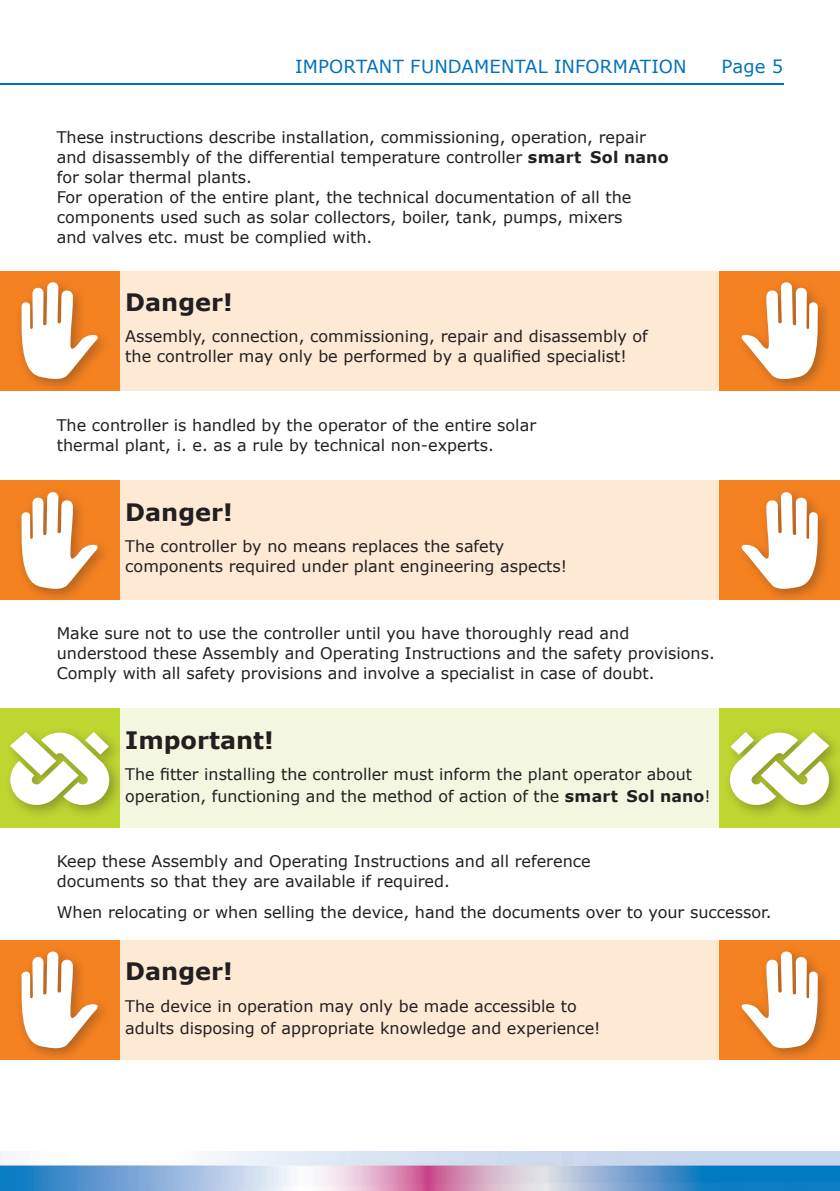
<style>
.page{position:relative;width:840px;height:1191px;background:#fff}
.page>*{position:absolute;margin:0;border:0;box-sizing:border-box;transform-origin:0 0}
.t1{font:700 24px "Verdana";color:#231f20}
.t2{font:18px "Verdana";letter-spacing:.01em;color:#0072bc}
.t3{font:16px/20px "Verdana";color:#231f20}
.s1{font-weight:700}
</style>
<div class="page">
<hr style="left:0;top:84px;width:782px;height:1px;background:#0072bc">
<img style="left:0;top:1151px;width:839px;height:40px">
<div style="left:116px;top:709px;width:606px;height:119px;background:#f3f7df"></div>
<div style="left:719px;top:709px;width:120px;height:119px;background:#bed630"></div>
<div style="left:0;top:709px;width:119px;height:119px;background:#bed630"></div>
<div style="left:723px;top:725px;width:116px;height:94px;background:#231f20;opacity:.33"></div>
<svg style="left:727px;top:732px;width:104px;height:75px;background:#e0e7b5"></svg>
<div style="left:4px;top:725px;width:120px;height:94px;background:#231f20;opacity:.33"></div>
<svg style="left:8px;top:732px;width:104px;height:75px;background:#e0e7b5"></svg>
<div style="left:116px;top:940px;width:606px;height:119px;background:#fee9d5"></div>
<div style="left:719px;top:940px;width:120px;height:119px;background:#f58220"></div>
<div style="left:0;top:940px;width:119px;height:119px;background:#f58220"></div>
<div style="left:735px;top:945px;width:97px;height:117px;background:#231f20;opacity:.33"></div>
<svg style="left:735px;top:949px;width:85px;height:101px"></svg>
<div style="left:14px;top:945px;width:98px;height:117px;background:#231f20;opacity:.33"></div>
<svg style="left:18px;top:949px;width:87px;height:101px"></svg>
<div style="left:116px;top:481px;width:606px;height:119px;background:#fee9d5"></div>
<div style="left:719px;top:481px;width:120px;height:119px;background:#f58220"></div>
<div style="left:0;top:481px;width:119px;height:119px;background:#f58220"></div>
<div style="left:735px;top:486px;width:97px;height:117px;background:#231f20;opacity:.33"></div>
<svg style="left:735px;top:490px;width:85px;height:101px"></svg>
<div style="left:14px;top:486px;width:98px;height:117px;background:#231f20;opacity:.33"></div>
<svg style="left:18px;top:490px;width:87px;height:101px"></svg>
<div style="left:116px;top:271px;width:606px;height:119px;background:#fee9d5"></div>
<div style="left:719px;top:271px;width:120px;height:119px;background:#f58220"></div>
<div style="left:0;top:271px;width:119px;height:119px;background:#f58220"></div>
<div style="left:735px;top:276px;width:97px;height:117px;background:#231f20;opacity:.33"></div>
<svg style="left:735px;top:280px;width:85px;height:101px"></svg>
<div style="left:14px;top:276px;width:98px;height:117px;background:#231f20;opacity:.33"></div>
<svg style="left:18px;top:280px;width:87px;height:101px"></svg>
<p class="t2" style="left:295px;top:54px;width:392px">IMPORTANT FUNDAMENTAL INFORMATION</p>
<p class="t2" style="left:721px;top:54px;width:63px">Page 5</p>
<p class="t3" style="left:57px;top:127px;width:613px">These instructions describe installation, commissioning, operation, repair and disassembly of the differential temperature controller <span class="s1">smart Sol nano </span>for solar thermal plants.<br>For operation of the entire plant, the technical documentation of all the components used such as solar collectors, boiler, tank, pumps, mixers<br>and valves etc. must be complied with.</p>
<h1 class="t1" style="left:125px;top:287px;width:109px">Danger!</h1>
<p class="t3" style="left:125px;top:326px;width:524px">Assembly, connection, commissioning, repair and disassembly of the controller may only be performed by a qualified specialist!</p>
<p class="t3" style="left:57px;top:415px;width:480px">The controller is handled by the operator of the entire solar thermal plant, i. e. as a rule by technical non-experts.</p>
<h1 class="t1" style="left:125px;top:496px;width:109px">Danger!</h1>
<p class="t3" style="left:125px;top:536px;width:443px">The controller by no means replaces the safety components required under plant engineering aspects!</p>
<p class="t3" style="left:57px;top:623px;width:659px">Make sure not to use the controller until you have thoroughly read and understood these Assembly and Operating Instructions and the safety provisions.<br>Comply with all safety provisions and involve a specialist in case of doubt.</p>
<h1 class="t1" style="left:125px;top:724px;width:150px">Important!</h1>
<p class="t3" style="left:125px;top:763px;width:586px;line-height:22px">The fitter installing the controller must inform the plant operator about operation, functioning and the method of action of the <span class="s1">smart Sol nano</span>!</p>
<p class="t3" style="left:57px;top:851px;width:535px">Keep these Assembly and Operating Instructions and all reference documents so that they are available if required.</p>
<p class="t3" style="left:57px;top:902px;width:715px">When relocating or when selling the device, hand the documents over to your successor.</p>
<h1 class="t1" style="left:125px;top:956px;width:109px">Danger!</h1>
<p class="t3" style="left:125px;top:994px;width:476px;line-height:22px">The device in operation may only be made accessible to adults disposing of appropriate knowledge and experience!</p>
</div>
